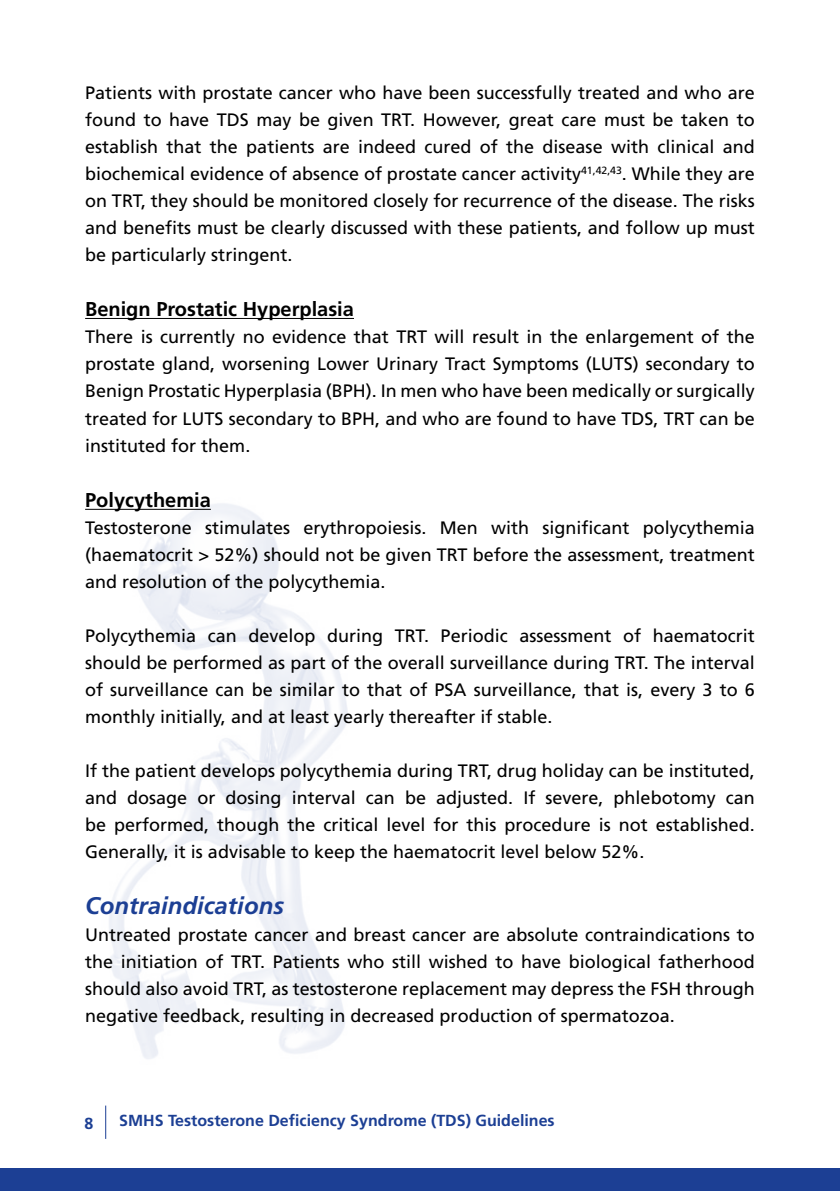
<style>
.page{position:relative;width:840px;height:1191px;background:#fff}
.page>*{position:absolute;margin:0;border:0;box-sizing:border-box;transform-origin:0 0}
.t1{font:italic 700 24px "Frutiger";color:#1c3f94}
.t2{font:700 20px "Frutiger";color:#000}
.t3{font:18px/27px "Frutiger";color:#000;text-align:justify}
.t4{font:700 16px "Frutiger";color:#1c3f94}
</style>
<div class="page">
<img style="left:87px;top:503px;width:261px;height:556px">
<hr style="left:105px;top:1105px;width:1px;height:33px;background:#1c3f94">
<hr style="left:85px;top:318px;width:269px;height:1px;background:#000">
<hr style="left:85px;top:509px;width:126px;height:1px;background:#000">
<div style="left:0;top:1168px;width:839px;height:23px;background:#1c3f94"></div>
<p class="t3" style="left:85px;top:79px;width:671px">Patients with prostate cancer who have been successfully treated and who are found to have TDS may be given TRT. However, great care must be taken to establish that the patients are indeed cured of the disease with clinical and biochemical evidence of absence of prostate cancer activity<sup>41,42,43</sup>. While they are on TRT, they should be monitored closely for recurrence of the disease. The risks and benefits must be clearly discussed with these patients, and follow up must be particularly stringent.</p>
<p class="t2" style="left:85px;top:298px;width:270px">Benign Prostatic Hyperplasia</p>
<p class="t3" style="left:85px;top:324px;width:670px">There is currently no evidence that TRT will result in the enlargement of the prostate gland, worsening Lower Urinary Tract Symptoms (LUTS) secondary to Benign Prostatic Hyperplasia (BPH). In men who have been medically or surgically treated for LUTS secondary to BPH, and who are found to have TDS, TRT can be instituted for them.</p>
<p class="t2" style="left:85px;top:488px;width:127px">Polycythemia</p>
<p class="t3" style="left:85px;top:514px;width:671px">Testosterone stimulates erythropoiesis. Men with significant polycythemia (haematocrit &gt; 52%) should not be given TRT before the assessment, treatment and resolution of the polycythemia.</p>
<p class="t3" style="left:85px;top:622px;width:671px">Polycythemia can develop during TRT. Periodic assessment of haematocrit should be performed as part of the overall surveillance during TRT. The interval of surveillance can be similar to that of PSA surveillance, that is, every 3 to 6 monthly initially, and at least yearly thereafter if stable.</p>
<p class="t3" style="left:85px;top:757px;width:671px">If the patient develops polycythemia during TRT, drug holiday can be instituted, and dosage or dosing interval can be adjusted. If severe, phlebotomy can be performed, though the critical level for this procedure is not established.<br>Generally, it is advisable to keep the haematocrit level below 52%.</p>
<h1 class="t1" style="left:85px;top:892px;width:200px">Contraindications</h1>
<p class="t3" style="left:85px;top:921px;width:670px">Untreated prostate cancer and breast cancer are absolute contraindications to the initiation of TRT. Patients who still wished to have biological fatherhood should also avoid TRT, as testosterone replacement may depress the FSH through negative feedback, resulting in decreased production of spermatozoa.</p>
<p class="t4" style="left:84px;top:1113px;width:10px">8</p>
<p class="t4" style="left:119px;top:1111px;width:437px">SMHS Testosterone Deficiency Syndrome (TDS) Guidelines</p>
</div>
